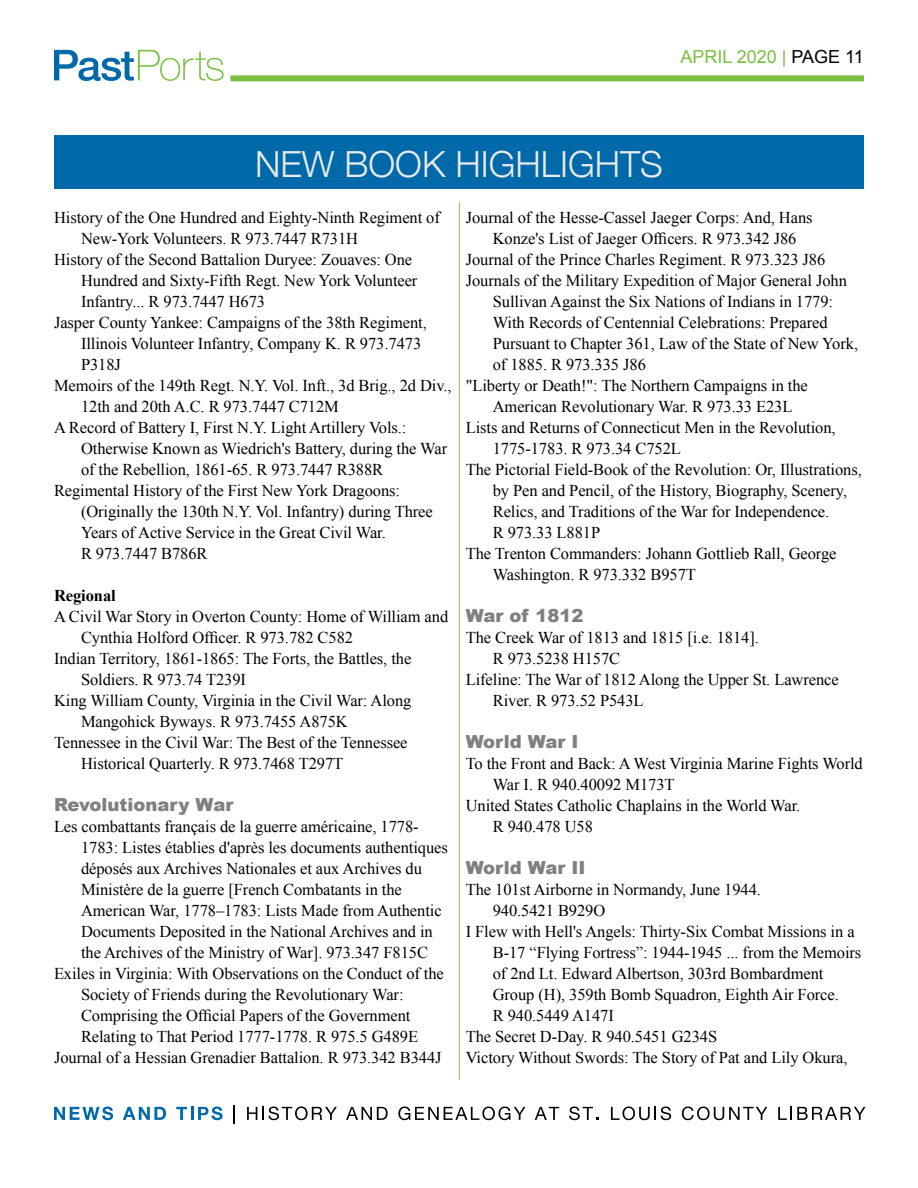
<style>
.page{position:relative;width:918px;height:1188px;background:#fff}
.page>*{position:absolute;margin:0;border:0;box-sizing:border-box;transform-origin:0 0}
.t1{font:300 36px "Helvetica Neue";color:#ebebeb}
.t2{font:900 18px "Arial";color:#808080}
.t3{font:18px "Arial";color:#7bc142}
.t4{font:16.5px "Times New Roman";letter-spacing:-.005em;color:#000}
.t5{font:700 16.5px "Times New Roman";letter-spacing:-.005em;color:#000}
.s1{color:#7abf43}
.s2{color:#000}
</style>
<div class="page">
<div style="left:54px;top:135px;width:810px;height:53px;background:#0069aa"></div>
<svg style="left:54px;top:50px;width:170px;height:31px"></svg>
<div style="left:230px;top:75px;width:634px;height:6px;background:#7bc142"></div>
<svg style="left:54px;top:1107px;width:59px;height:13px"></svg>
<svg style="left:123px;top:1107px;width:43px;height:13px"></svg>
<svg style="left:176px;top:1107px;width:47px;height:13px"></svg>
<svg style="left:234px;top:1106px;width:1px;height:18px"></svg>
<svg style="left:247px;top:1107px;width:90px;height:13px"></svg>
<svg style="left:346px;top:1107px;width:42px;height:13px"></svg>
<svg style="left:398px;top:1107px;width:127px;height:13px"></svg>
<svg style="left:535px;top:1107px;width:24px;height:13px"></svg>
<svg style="left:569px;top:1107px;width:30px;height:13px"></svg>
<svg style="left:611px;top:1107px;width:60px;height:13px"></svg>
<svg style="left:682px;top:1107px;width:85px;height:13px"></svg>
<svg style="left:778px;top:1107px;width:88px;height:13px"></svg>
<hr style="left:459px;top:202px;width:1px;height:878px;background:#7bc142">
<p class="t3" style="left:681px;top:50px;width:185px">APRIL 2020 <span class="s1">|</span> <span class="s2">PAGE 11</span></p>
<h1 class="t1" style="left:255px;top:142px;width:409px">NEW BOOK HIGHLIGHTS</h1>
<p class="t4" style="left:54px;top:212px;width:387px">History of the One Hundred and Eighty-Ninth Regiment of</p>
<p class="t4" style="left:81px;top:233px;width:279px">New-York Volunteers. R 973.7447 R731H</p>
<p class="t4" style="left:54px;top:254px;width:360px">History of the Second Battalion Duryee: Zouaves: One</p>
<p class="t4" style="left:81px;top:275px;width:338px">Hundred and Sixty-Fifth Regt. New York Volunteer</p>
<p class="t4" style="left:81px;top:296px;width:186px">Infantry... R 973.7447 H673</p>
<p class="t4" style="left:54px;top:317px;width:374px">Jasper County Yankee: Campaigns of the 38th Regiment,</p>
<p class="t4" style="left:81px;top:338px;width:342px">Illinois Volunteer Infantry, Company K. R 973.7473</p>
<p class="t4" style="left:81px;top:359px;width:42px">P318J</p>
<p class="t4" style="left:54px;top:380px;width:399px">Memoirs of the 149th Regt. N.Y. Vol. Inft., 3d Brig., 2d Div.,</p>
<p class="t4" style="left:81px;top:401px;width:260px">12th and 20th A.C. R 973.7447 C712M</p>
<p class="t4" style="left:54px;top:422px;width:354px">A Record of Battery I, First N.Y. Light Artillery Vols.:</p>
<p class="t4" style="left:81px;top:443px;width:368px">Otherwise Known as Wiedrich's Battery, during the War</p>
<p class="t4" style="left:81px;top:464px;width:304px">of the Rebellion, 1861-65. R 973.7447 R388R</p>
<p class="t4" style="left:54px;top:485px;width:348px">Regimental History of the First New York Dragoons:</p>
<p class="t4" style="left:81px;top:506px;width:353px">(Originally the 130th N.Y. Vol. Infantry) during Three</p>
<p class="t4" style="left:81px;top:527px;width:306px">Years of Active Service in the Great Civil War.</p>
<p class="t4" style="left:81px;top:548px;width:128px">R 973.7447 B786R</p>
<p class="t5" style="left:54px;top:590px;width:63px">Regional</p>
<p class="t4" style="left:54px;top:611px;width:396px">A Civil War Story in Overton County: Home of William and</p>
<p class="t4" style="left:81px;top:632px;width:274px">Cynthia Holford Officer. R 973.782 C582</p>
<p class="t4" style="left:54px;top:653px;width:359px">Indian Territory, 1861-1865: The Forts, the Battles, the</p>
<p class="t4" style="left:81px;top:674px;width:167px">Soldiers. R 973.74 T239I</p>
<p class="t4" style="left:54px;top:695px;width:359px">King William County, Virginia in the Civil War: Along</p>
<p class="t4" style="left:81px;top:716px;width:268px">Mangohick Byways. R 973.7455 A875K</p>
<p class="t4" style="left:54px;top:737px;width:355px">Tennessee in the Civil War: The Best of the Tennessee</p>
<p class="t4" style="left:81px;top:758px;width:264px">Historical Quarterly. R 973.7468 T297T</p>
<p class="t2" style="left:54px;top:798px;width:181px">Revolutionary War</p>
<p class="t4" style="left:54px;top:821px;width:366px">Les combattants français de la guerre américaine, 1778-</p>
<p class="t4" style="left:81px;top:842px;width:368px">1783: Listes établies d'après les documents authentiques</p>
<p class="t4" style="left:81px;top:863px;width:342px">déposés aux Archives Nationales et aux Archives du</p>
<p class="t4" style="left:81px;top:884px;width:322px">Ministère de la guerre [French Combatants in the</p>
<p class="t4" style="left:81px;top:905px;width:362px">American War, 1778–1783: Lists Made from Authentic</p>
<p class="t4" style="left:81px;top:926px;width:353px">Documents Deposited in the National Archives and in</p>
<p class="t4" style="left:81px;top:947px;width:349px">the Archives of the Ministry of War]. 973.347 F815C</p>
<p class="t4" style="left:54px;top:968px;width:391px">Exiles in Virginia: With Observations on the Conduct of the</p>
<p class="t4" style="left:81px;top:989px;width:324px">Society of Friends during the Revolutionary War:</p>
<p class="t4" style="left:81px;top:1010px;width:331px">Comprising the Official Papers of the Government</p>
<p class="t4" style="left:81px;top:1031px;width:339px">Relating to That Period 1777-1778. R 975.5 G489E</p>
<p class="t4" style="left:54px;top:1052px;width:389px">Journal of a Hessian Grenadier Battalion. R 973.342 B344J</p>
<p class="t4" style="left:466px;top:212px;width:348px">Journal of the Hesse-Cassel Jaeger Corps: And, Hans</p>
<p class="t4" style="left:493px;top:233px;width:305px">Konze's List of Jaeger Officers. R 973.342 J86</p>
<p class="t4" style="left:466px;top:254px;width:361px">Journal of the Prince Charles Regiment. R 973.323 J86</p>
<p class="t4" style="left:466px;top:275px;width:383px">Journals of the Military Expedition of Major General John</p>
<p class="t4" style="left:493px;top:296px;width:342px">Sullivan Against the Six Nations of Indians in 1779:</p>
<p class="t4" style="left:493px;top:317px;width:336px">With Records of Centennial Celebrations: Prepared</p>
<p class="t4" style="left:493px;top:338px;width:367px">Pursuant to Chapter 361, Law of the State of New York,</p>
<p class="t4" style="left:493px;top:359px;width:155px">of 1885. R 973.335 J86</p>
<p class="t4" style="left:466px;top:380px;width:344px">"Liberty or Death!": The Northern Campaigns in the</p>
<p class="t4" style="left:493px;top:401px;width:301px">American Revolutionary War. R 973.33 E23L</p>
<p class="t4" style="left:466px;top:422px;width:371px">Lists and Returns of Connecticut Men in the Revolution,</p>
<p class="t4" style="left:493px;top:443px;width:190px">1775-1783. R 973.34 C752L</p>
<p class="t4" style="left:466px;top:464px;width:398px">The Pictorial Field-Book of the Revolution: Or, Illustrations,</p>
<p class="t4" style="left:493px;top:485px;width:356px">by Pen and Pencil, of the History, Biography, Scenery,</p>
<p class="t4" style="left:493px;top:506px;width:338px">Relics, and Traditions of the War for Independence.</p>
<p class="t4" style="left:493px;top:527px;width:109px">R 973.33 L881P</p>
<p class="t4" style="left:466px;top:548px;width:372px">The Trenton Commanders: Johann Gottlieb Rall, George</p>
<p class="t4" style="left:493px;top:569px;width:205px">Washington. R 973.332 B957T</p>
<p class="t2" style="left:466px;top:609px;width:119px">War of 1812</p>
<p class="t4" style="left:466px;top:632px;width:295px">The Creek War of 1813 and 1815 [i.e. 1814].</p>
<p class="t4" style="left:493px;top:653px;width:129px">R 973.5238 H157C</p>
<p class="t4" style="left:466px;top:674px;width:375px">Lifeline: The War of 1812 Along the Upper St. Lawrence</p>
<p class="t4" style="left:493px;top:695px;width:152px">River. R 973.52 P543L</p>
<p class="t2" style="left:466px;top:735px;width:114px">World War I</p>
<p class="t4" style="left:466px;top:758px;width:399px">To the Front and Back: A West Virginia Marine Fights World</p>
<p class="t4" style="left:493px;top:779px;width:183px">War I. R 940.40092 M173T</p>
<p class="t4" style="left:466px;top:800px;width:336px">United States Catholic Chaplains in the World War.</p>
<p class="t4" style="left:493px;top:821px;width:102px">R 940.478 U58</p>
<p class="t2" style="left:466px;top:861px;width:121px">World War II</p>
<p class="t4" style="left:466px;top:884px;width:297px">The 101st Airborne in Normandy, June 1944.</p>
<p class="t4" style="left:493px;top:905px;width:114px">940.5421 B929O</p>
<p class="t4" style="left:466px;top:926px;width:390px">I Flew with Hell's Angels: Thirty-Six Combat Missions in a</p>
<p class="t4" style="left:493px;top:947px;width:370px">B-17 “Flying Fortress”: 1944-1945 ... from the Memoirs</p>
<p class="t4" style="left:493px;top:968px;width:332px">of 2nd Lt. Edward Albertson, 303rd Bombardment</p>
<p class="t4" style="left:493px;top:989px;width:348px">Group (H), 359th Bomb Squadron, Eighth Air Force.</p>
<p class="t4" style="left:493px;top:1010px;width:123px">R 940.5449 A147I</p>
<p class="t4" style="left:466px;top:1031px;width:253px">The Secret D-Day. R 940.5451 G234S</p>
<p class="t4" style="left:466px;top:1052px;width:383px">Victory Without Swords: The Story of Pat and Lily Okura,</p>
</div>
